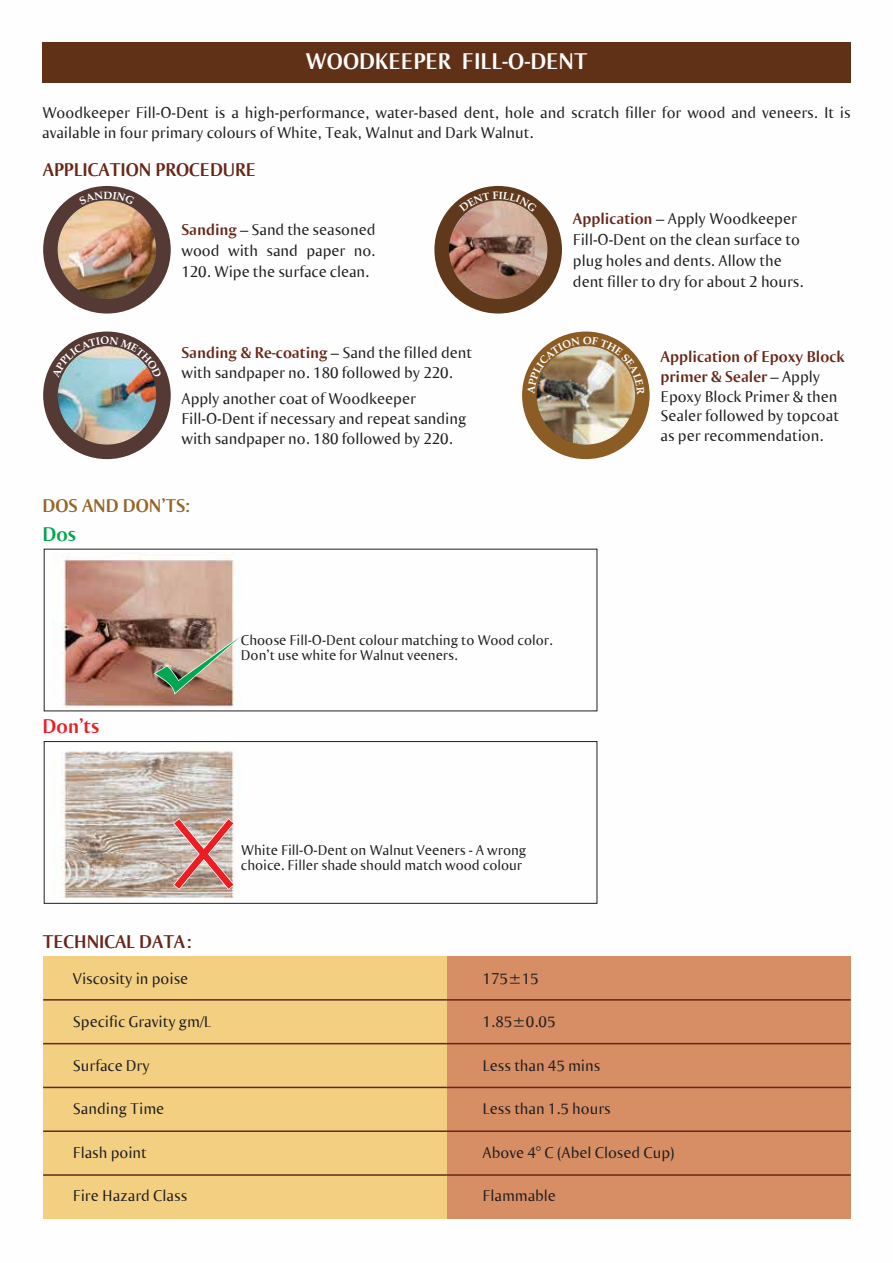
<style>
.page{position:relative;width:893px;height:1263px;background:#fff}
.page>*{position:absolute;margin:0;border:0;box-sizing:border-box;transform-origin:0 0}
.t1{font:700 24px "Ogirema";color:#fff}
.t2{font:700 21px "Ogirema";color:#ed1d24}
.t3{font:700 21px "Ogirema";color:#00a651}
.t4{font:700 19.5px "Ogirema";color:#662718}
.t5{font:700 19.5px "Ogirema";color:#956527}
.t6{font:16.5px/19.8px "Ogirema";color:#231f20}
.t7{font:15px/15px "Ogirema";color:#231f20}
.s1{font-weight:700;color:#662718}
</style>
<div class="page">
<img style="left:42px;top:42px;width:809px;height:862px">
<div style="left:43px;top:186px;width:128px;height:128px;background:#543935;border-radius:50%"></div>
<img style="left:58px;top:200px;width:98px;height:99px">
<div style="left:43px;top:331px;width:128px;height:128px;background:#543935;border-radius:50%"></div>
<img style="left:58px;top:378px;width:98px;height:67px">
<div style="left:447px;top:956px;width:404px;height:263px;background:#d78e65"></div>
<div style="left:43px;top:956px;width:404px;height:263px;background:#f3d081"></div>
<hr style="left:447px;top:1043px;width:404px;height:1px;background:#662718">
<hr style="left:447px;top:999px;width:404px;height:1px;background:#662718">
<hr style="left:447px;top:1087px;width:404px;height:1px;background:#662718">
<hr style="left:447px;top:1130px;width:404px;height:2px;background:#662718">
<hr style="left:447px;top:1174px;width:404px;height:2px;background:#662718">
<hr style="left:43px;top:1043px;width:404px;height:1px;background:#662718">
<hr style="left:43px;top:999px;width:404px;height:1px;background:#662718">
<hr style="left:43px;top:1087px;width:404px;height:1px;background:#662718">
<hr style="left:43px;top:1130px;width:404px;height:2px;background:#662718">
<hr style="left:43px;top:1174px;width:404px;height:2px;background:#662718">
<div style="left:522px;top:331px;width:128px;height:128px;background:#8b5d24;border-radius:50%"></div>
<img style="left:537px;top:394px;width:98px;height:51px">
<div style="left:42px;top:43px;width:809px;height:40px;background:#613117"></div>
<div style="left:434px;top:186px;width:128px;height:128px;background:#60391c;border-radius:50%"></div>
<img style="left:449px;top:200px;width:98px;height:99px">
<div style="left:44px;top:741px;width:553px;height:163px;border:1px solid #231f20"></div>
<svg style="left:154px;top:636px;width:86px;height:58px;background:#a19882"></svg>
<svg style="left:173px;top:818px;width:61px;height:72px;background:#ce938d"></svg>
<svg style="left:79px;top:191px;width:56px;height:14px"></svg>
<svg style="left:52px;top:337px;width:110px;height:41px"></svg>
<img style="left:527px;top:337px;width:117px;height:57px">
<svg style="left:459px;top:191px;width:78px;height:21px"></svg>
<h1 class="t1" style="left:306px;top:46px;width:283px">WOODKEEPER FILL-O-DENT</h1>
<p class="t6" style="left:42px;top:102px;width:810px">Woodkeeper Fill-O-Dent is a high-performance, water-based dent, hole and scratch filler for wood and veneers. It is available in four primary colours of White, Teak, Walnut and Dark Walnut.</p>
<p class="t4" style="left:43px;top:157px;width:215px">APPLICATION PROCEDURE</p>
<p class="t6" style="left:181px;top:218px;width:196px;line-height:21px;text-align:justify"><span class="s1">Sanding</span> – Sand the seasoned wood with sand paper no.<br>120. Wipe the surface clean.</p>
<p class="t6" style="left:181px;top:343px;width:292px"><span class="s1">Sanding &amp; Re-coating</span> – Sand the filled dent with sandpaper no. 180 followed by 220.</p>
<p class="t6" style="left:181px;top:388px;width:287px">Apply another coat of Woodkeeper<br>Fill-O-Dent if necessary and repeat sanding with sandpaper no. 180 followed by 220.</p>
<p class="t5" style="left:43px;top:493px;width:149px">DOS AND DON’TS:</p>
<p class="t3" style="left:43px;top:521px;width:35px">Dos</p>
<p class="t6" style="left:573px;top:208px;width:232px;line-height:21px"><span class="s1">Application</span> – Apply Woodkeeper Fill-O-Dent on the clean surface to plug holes and dents. Allow the dent filler to dry for about 2 hours.</p>
<p class="t6" style="left:661px;top:346px;width:186px"><span class="s1">Application of Epoxy Block primer &amp; Sealer</span> – Apply<br>Epoxy Block Primer &amp; then<br>Sealer followed by topcoat as per recommendation.</p>
<p class="t2" style="left:43px;top:713px;width:58px">Don’ts</p>
<p class="t7" style="left:241px;top:632px;width:313px">Choose Fill-O-Dent colour matching to Wood color.<br>Don’t use white for Walnut veeners.</p>
<p class="t7" style="left:241px;top:842px;width:287px">White Fill-O-Dent on Walnut Veeners - A wrong choice. Filler shade should match wood colour</p>
<p class="t4" style="left:43px;top:929px;width:150px">TECHNICAL DATA:</p>
<p class="t6" style="left:73px;top:968px;width:117px">Viscosity in poise</p>
<p class="t6" style="left:483px;top:968px;width:57px">175±15</p>
<p class="t6" style="left:73px;top:1011px;width:140px">Specific Gravity gm/L</p>
<p class="t6" style="left:483px;top:1011px;width:74px">1.85±0.05</p>
<p class="t6" style="left:73px;top:1055px;width:78px">Surface Dry</p>
<p class="t6" style="left:483px;top:1055px;width:119px">Less than 45 mins</p>
<p class="t6" style="left:73px;top:1098px;width:93px">Sanding Time</p>
<p class="t6" style="left:483px;top:1098px;width:130px">Less than 1.5 hours</p>
<p class="t6" style="left:73px;top:1142px;width:75px">Flash point</p>
<p class="t6" style="left:483px;top:1142px;width:193px">Above 4° C (Abel Closed Cup)</p>
<p class="t6" style="left:73px;top:1185px;width:116px">Fire Hazard Class</p>
<p class="t6" style="left:483px;top:1185px;width:75px">Flammable</p>
</div>
